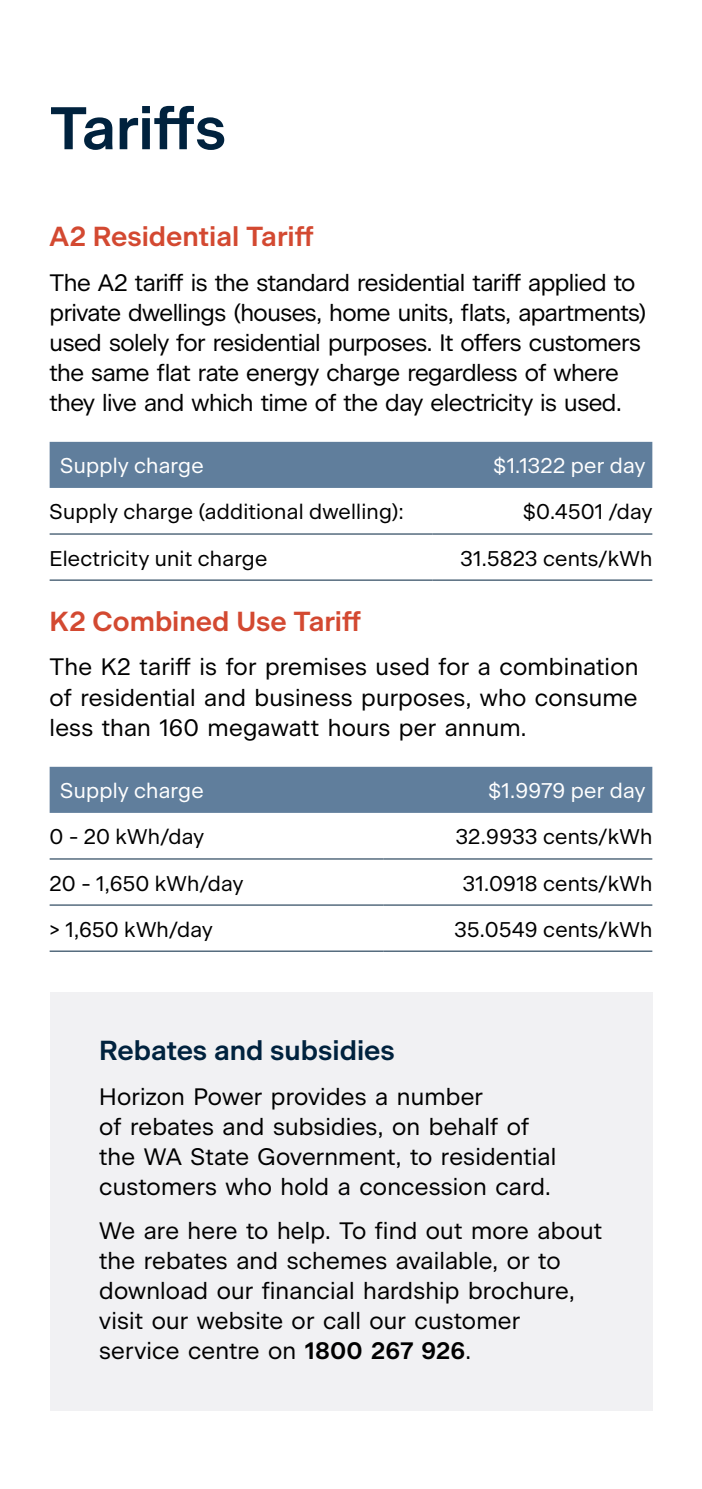
<style>
.page{position:relative;width:702px;height:1489px;background:#fff}
.page>*{position:absolute;margin:0;border:0;box-sizing:border-box;transform-origin:0 0}
.t1{font:600 60px "Beausite Classic";letter-spacing:-.01em;color:#00223e}
.t2{font:600 27.5px "Beausite Classic";color:#d34931}
.t3{font:600 27.5px "Beausite Classic";color:#00223e}
.t4{font:23.75px/30px "Beausite Classic Clear";color:#000}
.t5{font:23.75px/30px "Beausite Classic Clear";letter-spacing:-.025em;color:#000}
.t6{font:21.25px "Beausite Classic Clear";letter-spacing:.01em;color:#000}
.t7{font:21.25px "Beausite Classic Clear";letter-spacing:.015em;color:#fff}
.s1{font-family:"Beausite Classic";font-weight:600}
</style>
<div class="page">
<div style="left:50px;top:992px;width:602px;height:418px;background:#f1f1f3"></div>
<div style="left:50px;top:442px;width:602px;height:46px;background:#607e9c"></div>
<hr style="left:50px;top:533px;width:382px;height:1px;background:#00223e">
<hr style="left:50px;top:579px;width:382px;height:1px;background:#00223e">
<hr style="left:432px;top:533px;width:220px;height:1px;background:#00223e">
<hr style="left:432px;top:579px;width:220px;height:1px;background:#00223e">
<div style="left:50px;top:766px;width:602px;height:46px;background:#607e9c"></div>
<hr style="left:50px;top:858px;width:333px;height:1px;background:#00223e">
<hr style="left:383px;top:858px;width:269px;height:1px;background:#00223e">
<hr style="left:50px;top:904px;width:333px;height:1px;background:#00223e">
<hr style="left:383px;top:904px;width:269px;height:1px;background:#00223e">
<hr style="left:50px;top:950px;width:333px;height:1px;background:#00223e">
<hr style="left:383px;top:950px;width:269px;height:1px;background:#00223e">
<h1 class="t1" style="left:50px;top:82px;width:178px">Tariffs</h1>
<p class="t2" style="left:50px;top:216px;width:266px">A2 Residential Tariff</p>
<p class="t5" style="left:50px;top:265px;width:598px">The A2 tariff is the standard residential tariff applied to private dwellings (houses, home units, flats, apartments) used solely for residential purposes. It offers customers the same flat rate energy charge regardless of where they live and which time of the day electricity is used.</p>
<p class="t7" style="left:60px;top:450px;width:145px">Supply charge</p>
<p class="t7" style="left:493px;top:450px;width:153px">$1.1322 per day</p>
<p class="t6" style="left:50px;top:496px;width:356px">Supply charge (additional dwelling):</p>
<p class="t6" style="left:522px;top:496px;width:131px">$0.4501 /day</p>
<p class="t6" style="left:50px;top:542px;width:219px">Electricity unit charge</p>
<p class="t6" style="left:460px;top:542px;width:193px">31.5823 cents/kWh</p>
<p class="t2" style="left:50px;top:600px;width:313px">K2 Combined Use Tariff</p>
<p class="t4" style="left:50px;top:650px;width:590px;text-align:justify">The K2 tariff is for premises used for a combination of residential and business purposes, who consume less than 160 megawatt hours per annum.</p>
<p class="t7" style="left:60px;top:774px;width:145px">Supply charge</p>
<p class="t7" style="left:488px;top:774px;width:159px">$1.9979 per day</p>
<p class="t6" style="left:50px;top:820px;width:156px">0 - 20 kWh/day</p>
<p class="t6" style="left:455px;top:820px;width:198px">32.9933 cents/kWh</p>
<p class="t6" style="left:50px;top:867px;width:195px">20 - 1,650 kWh/day</p>
<p class="t6" style="left:463px;top:867px;width:191px">31.0918 cents/kWh</p>
<p class="t6" style="left:50px;top:913px;width:164px">&gt; 1,650 kWh/day</p>
<p class="t6" style="left:454px;top:913px;width:199px">35.0549 cents/kWh</p>
<p class="t3" style="left:99px;top:1029px;width:297px">Rebates and subsidies</p>
<p class="t4" style="left:99px;top:1079px;width:458px">Horizon Power provides a number<br>of rebates and subsidies, on behalf of the WA State Government, to residential customers who hold a concession card.</p>
<p class="t4" style="left:99px;top:1213px;width:504px">We are here to help. To find out more about the rebates and schemes available, or to download our financial hardship brochure, visit our website or call our customer service centre on <span class="s1">1800 267 926</span>.</p>
</div>
